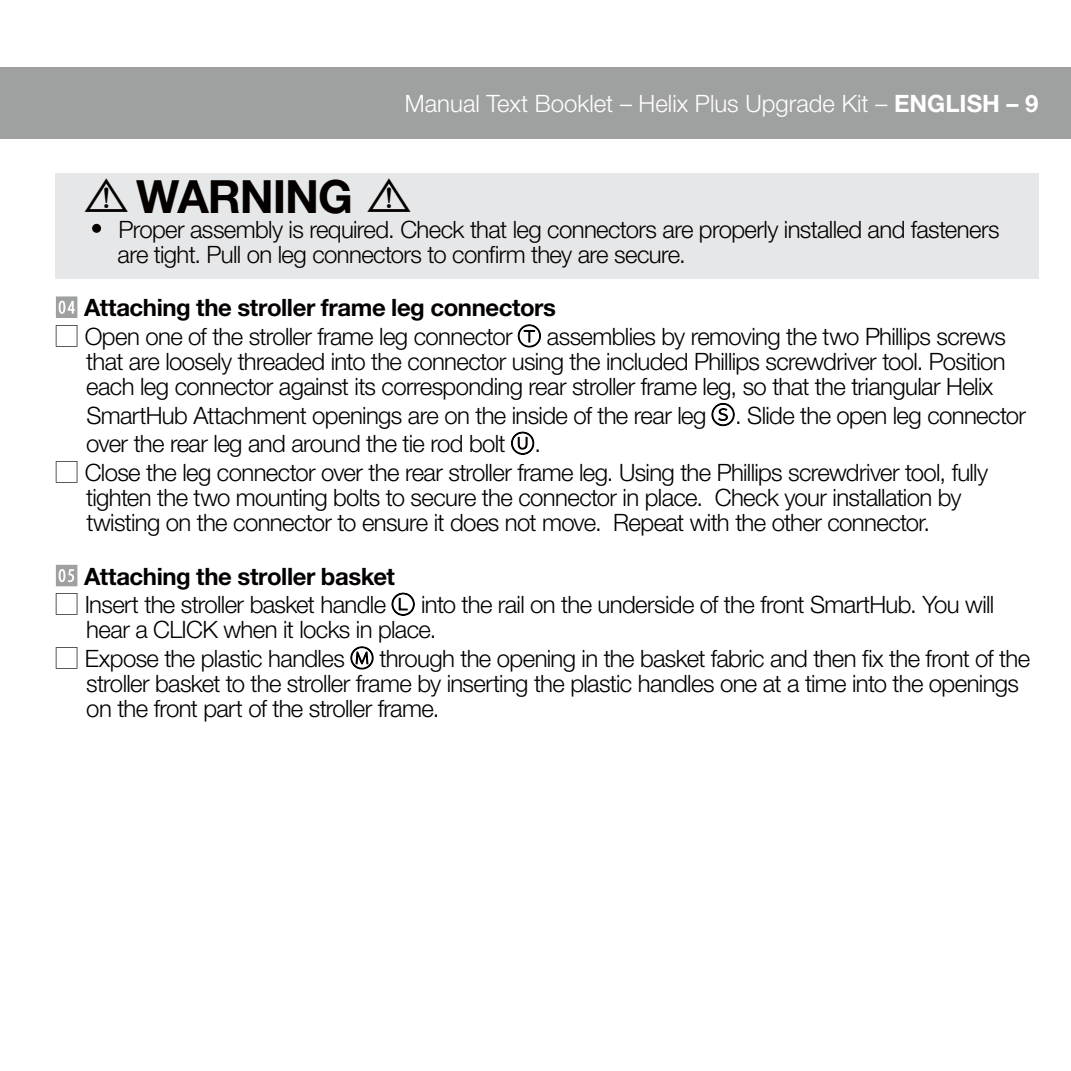
<style>
.page{position:relative;width:1071px;height:1071px;background:#fff}
.page>*{position:absolute;margin:0;border:0;box-sizing:border-box;transform-origin:0 0}
.t1{font:700 45.85px "Helvetica Neue LT Std";letter-spacing:-.025em;color:#040000}
.t2{font:300 23.97px/25px "Helvetica Neue LT Std";letter-spacing:-.025em;color:#040000}
.t3{font:700 23.97px "Helvetica Neue LT Std";letter-spacing:-.015em;color:#040000}
.t4{font:300 23.97px "Helvetica Neue LT Std";color:#fff}
.s1{font-weight:700}
.s2{font-family:"Koz Go Pro";font-weight:200;font-size:49.88px}
.s3{font-family:"Koz Go Pro";font-weight:200}
</style>
<div class="page">
<div style="left:0;top:67px;width:1071px;height:72px;background:#9fa0a0"></div>
<div style="left:55px;top:173px;width:984px;height:106px;background:#e6e7e8"></div>
<div style="left:92px;top:224px;width:9px;height:9px;background:#040000;border-radius:50%"></div>
<svg style="left:56px;top:296px;width:21px;height:22px"></svg>
<svg style="left:517px;top:324px;width:24px;height:24px"></svg>
<svg style="left:711px;top:402px;width:24px;height:25px"></svg>
<svg style="left:511px;top:431px;width:24px;height:24px"></svg>
<svg style="left:56px;top:565px;width:21px;height:21px"></svg>
<svg style="left:391px;top:592px;width:24px;height:24px"></svg>
<svg style="left:350px;top:646px;width:24px;height:24px"></svg>
<p class="t4" style="left:405px;top:89px;width:635px">Manual Text Booklet – Helix Plus Upgrade Kit – <span class="s1">ENGLISH – 9</span></p>
<h1 class="t1" style="left:82px;top:168px;width:334px"><span class="s2">!</span>WARNING <span class="s2">!</span></h1>
<p class="t2" style="left:118px;top:216px;width:884px">Proper assembly is required. Check that leg connectors are properly installed and fasteners are tight. Pull on leg connectors to confirm they are secure.</p>
<p class="t3" style="left:84px;top:293px;width:473px">Attaching the stroller frame leg connectors</p>
<p class="t2" style="left:86px;top:323px;width:921px;text-align:justify;text-indent:-32px"><span class="s3">□</span> Open one of the stroller frame leg connector <span class="s3">Ⓣ</span> assemblies by removing the two Phillips screws that are loosely threaded into the connector using the included Phillips screwdriver tool. Position each leg connector against its corresponding rear stroller frame leg, so that the triangular Helix</p>
<p class="t2" style="left:86px;top:400px;width:941px;line-height:28.7px">SmartHub Attachment openings are on the inside of the rear leg <span class="s3">Ⓢ</span>. Slide the open leg connector over the rear leg and around the tie rod bolt <span class="s3">Ⓤ</span>.</p>
<p class="t2" style="left:86px;top:460px;width:903px;text-indent:-32px"><span class="s3">□</span> Close the leg connector over the rear stroller frame leg. Using the Phillips screwdriver tool, fully tighten the two mounting bolts to secure the connector in place. Check your installation by twisting on the connector to ensure it does not move. Repeat with the other connector.</p>
<p class="t3" style="left:84px;top:561px;width:312px">Attaching the stroller basket</p>
<p class="t2" style="left:86px;top:592px;width:910px;text-indent:-32px"><span class="s3">□</span> Insert the stroller basket handle <span class="s3">Ⓛ</span> into the rail on the underside of the front SmartHub. You will hear a CLICK when it locks in place.</p>
<p class="t2" style="left:86px;top:645px;width:945px;text-indent:-32px"><span class="s3">□</span> Expose the plastic handles <span class="s3">Ⓜ</span> through the opening in the basket fabric and then fix the front of the stroller basket to the stroller frame by inserting the plastic handles one at a time into the openings on the front part of the stroller frame.</p>
</div>
